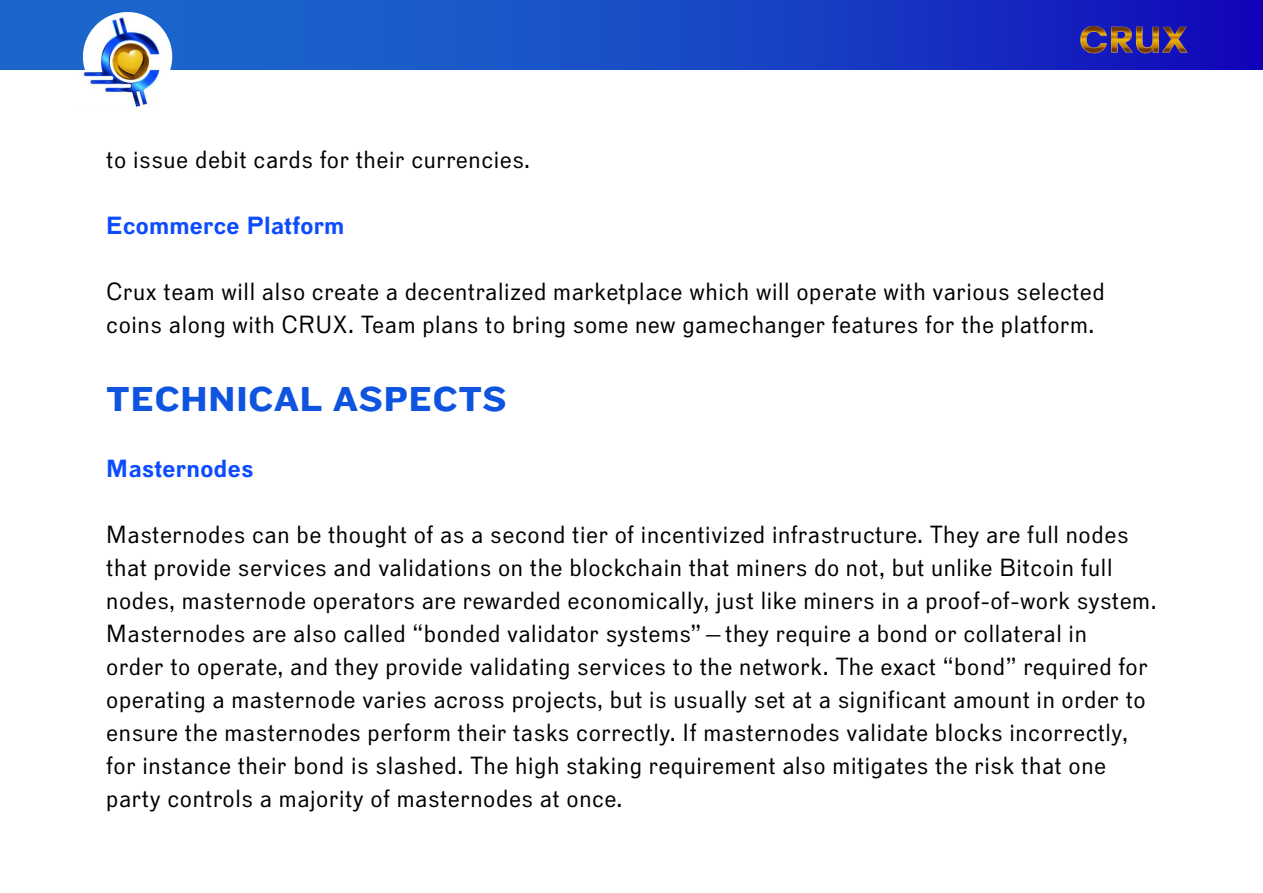
<style>
.page{position:relative;width:1263px;height:893px;background:#fff}
.page>*{position:absolute;margin:0;border:0;box-sizing:border-box;transform-origin:0 0}
.t1{font:36px "Knockout HTF52 Cruiserweight";letter-spacing:.025em;color:#0f54df}
.t2{font:24px/33px "Dada Grotesk";letter-spacing:.025em;color:#000}
.t3{font:700 24px "Dada Grotesk";letter-spacing:.025em;color:#0d4bff}
</style>
<div class="page">
<svg style="left:0;top:0;width:1263px;height:70px;background:#1745c4"></svg>
<div style="left:83px;top:12px;width:89px;height:89px;background:#fff;border-radius:50%"></div>
<img style="left:76px;top:16px;width:85px;height:93px">
<img style="left:1076px;top:22px;width:115px;height:35px">
<p class="t2" style="left:106px;top:144px;width:425px">to issue debit cards for their currencies.</p>
<p class="t3" style="left:106px;top:212px;width:239px">Ecommerce Platform</p>
<p class="t2" style="left:106px;top:276px;width:1000px">Crux team will also create a decentralized marketplace which will operate with various selected coins along with CRUX. Team plans to bring some new gamechanger features for the platform.</p>
<p class="t1" style="left:106px;top:380px;width:402px">TECHNICAL ASPECTS</p>
<p class="t3" style="left:106px;top:455px;width:149px">Masternodes</p>
<p class="t2" style="left:106px;top:519px;width:1052px">Masternodes can be thought of as a second tier of incentivized infrastructure. They are full nodes that provide services and validations on the blockchain that miners do not, but unlike Bitcoin full nodes, masternode operators are rewarded economically, just like miners in a proof-of-work system.<br>Masternodes are also called “bonded validator systems” — they require a bond or collateral in<br>order to operate, and they provide validating services to the network. The exact “bond” required for operating a masternode varies across projects, but is usually set at a significant amount in order to ensure the masternodes perform their tasks correctly. If masternodes validate blocks incorrectly, for instance their bond is slashed. The high staking requirement also mitigates the risk that one party controls a majority of masternodes at once.</p>
</div>
